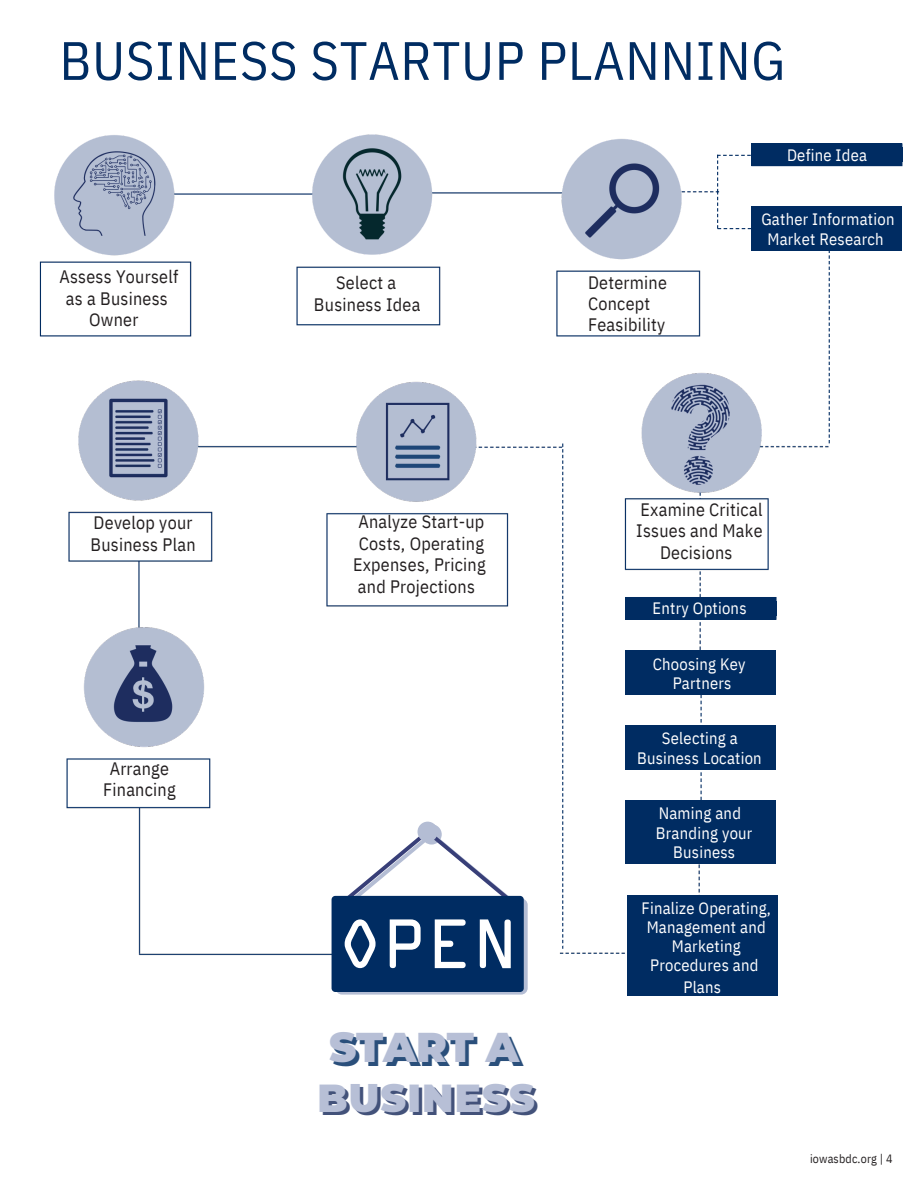
<style>
.page{position:relative;width:918px;height:1188px;background:#fff}
.page>*{position:absolute;margin:0;border:0;box-sizing:border-box;transform-origin:0 0}
.t1{font:54px "IBM Plex Sans Cond";letter-spacing:.015em;color:#002c62}
.t2{font:900 41.55px "Montserrat";letter-spacing:-.005em;color:rgb(0 45 98/.84)}
.t3{font:900 39px "Montserrat";letter-spacing:.03em;color:rgb(30 48 96/.84)}
.t4{font:18px/21.6px "IBM Plex Sans Cond";letter-spacing:.015em;color:#231f20;text-align:center}
.t5{font:16.5px/19.8px "IBM Plex Sans Cond";letter-spacing:.015em;color:#fff;text-align:center}
.t6{font:12px "IBM Plex Sans Cond";letter-spacing:.015em;color:#231f20}
</style>
<div class="page">
<img style="left:39px;top:134px;width:687px;height:203px">
<img style="left:66px;top:367px;width:764px;height:596px">
<div style="left:418px;top:822px;width:20px;height:20px;background:#b4bdd4;border-radius:50%"></div>
<svg style="left:335px;top:824px;width:193px;height:171px"></svg>
<svg style="left:562px;top:449px;width:1px;height:449px"></svg>
<svg style="left:625px;top:597px;width:152px;height:23px"></svg>
<div style="left:625px;top:601px;width:152px;height:15px;background:#002c62"></div>
<div style="left:627px;top:895px;width:150px;height:101px;background:#002c62"></div>
<div style="left:626px;top:651px;width:150px;height:44px;background:#002c62"></div>
<div style="left:626px;top:726px;width:150px;height:43px;background:#002c62"></div>
<div style="left:625px;top:800px;width:150px;height:64px;background:#002c62"></div>
<svg style="left:701px;top:769px;width:1px;height:31px"></svg>
<svg style="left:701px;top:695px;width:1px;height:31px"></svg>
<div style="left:752px;top:207px;width:150px;height:43px;background:#002c62"></div>
<svg style="left:717px;top:143px;width:185px;height:86px"></svg>
<svg style="left:829px;top:250px;width:1px;height:193px"></svg>
<h1 class="t1" style="left:60px;top:25px;width:727px">BUSINESS STARTUP PLANNING</h1>
<p class="t5" style="left:787px;top:144px;width:82px">Define Idea</p>
<p class="t4" style="left:59px;top:266px;width:120px">Assess Yourself as a Business<br>Owner</p>
<p class="t4" style="left:91px;top:512px;width:107px;text-align:left">Develop your<br>Business Plan</p>
<p class="t4" style="left:103px;top:757px;width:74px">Arrange<br>Financing</p>
<p class="t4" style="left:314px;top:272px;width:108px">Select a<br>Business Idea</p>
<p class="t4" style="left:588px;top:271px;width:81px;text-align:left">Determine<br>Concept<br>Feasibility</p>
<p class="t5" style="left:761px;top:209px;width:135px">Gather Information<br>Market Research</p>
<p class="t4" style="left:353px;top:511px;width:134px">Analyze Start-up<br>Costs, Operating<br>Expenses, Pricing and Projections</p>
<h2 class="t2" style="left:333px;top:1026px;width:192px">START A</h2>
<h3 class="t3" style="left:321px;top:1077px;width:219px">BUSINESS</h3>
<p class="t4" style="left:636px;top:498px;width:128px">Examine Critical<br>Issues and Make<br>Decisions</p>
<p class="t5" style="left:653px;top:598px;width:95px">Entry Options</p>
<p class="t5" style="left:653px;top:653px;width:94px">Choosing Key<br>Partners</p>
<p class="t5" style="left:637px;top:728px;width:126px">Selecting a<br>Business Location</p>
<p class="t5" style="left:656px;top:803px;width:98px">Naming and<br>Branding your<br>Business</p>
<p class="t5" style="left:641px;top:898px;width:131px;line-height:19.2px">Finalize Operating,<br>Management and<br>Marketing<br>Procedures and</p>
<p class="t5" style="left:683px;top:977px;width:39px">Plans</p>
<p class="t6" style="left:810px;top:1151px;width:84px">iowasbdc.org | 4</p>
</div>
